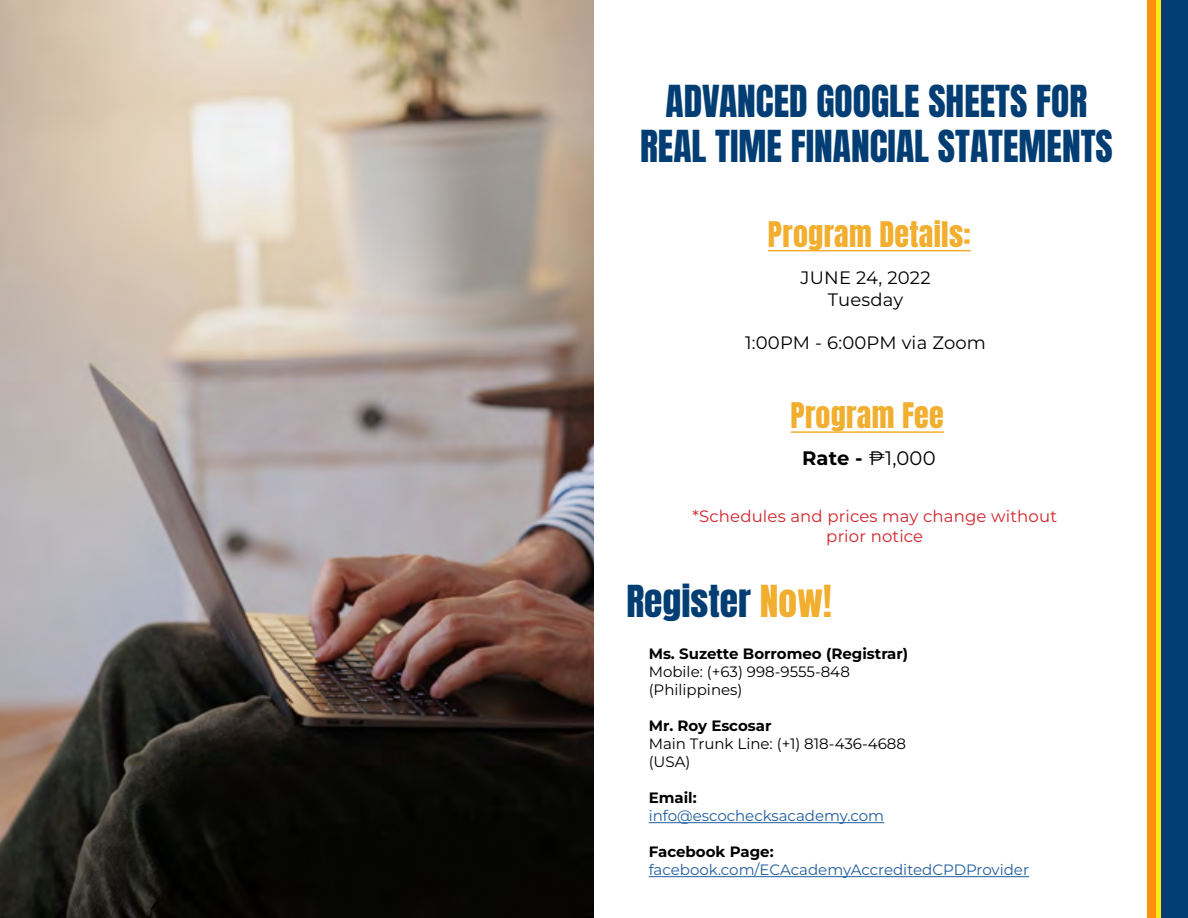
<style>
.page{position:relative;width:1188px;height:918px;background:#fff}
.page>*{position:absolute;margin:0;border:0;box-sizing:border-box;transform-origin:0 0}
.t1{font:37.5px/45px "Anton";color:#023e73;text-align:center}
.t2{font:30px "Anton";letter-spacing:.01em;color:#f2ae2e}
.t3{font:19.5px "Montserrat";color:#000}
.t4{font:18px/21.6px "Montserrat";letter-spacing:.01em;color:#000;text-align:center}
.t5{font:16.5px/19.8px "Montserrat";letter-spacing:.01em;color:#d2232a;text-align:center}
.t6{font:15px/18px "Montserrat";color:#000}
.t7{font:15px "Montserrat";color:#215e9e}
.t8{font:700 15px "Montserrat";color:#000}
.s1{font-weight:700}
.s2{color:#f2ae2e}
</style>
<div class="page">
<img style="left:0;top:0;width:594px;height:918px">
<hr style="left:768px;top:250px;width:203px;height:1px;background:#f2ae2e">
<hr style="left:791px;top:431px;width:153px;height:2px;background:#f2ae2e">
<div style="left:1148px;top:0;width:26px;height:918px;background:#ff8f0c"></div>
<div style="left:1156px;top:0;width:27px;height:918px;background:#ffe814"></div>
<div style="left:1161px;top:0;width:27px;height:918px;background:#023e73"></div>
<hr style="left:649px;top:822px;width:235px;height:1px;background:#215e9e">
<hr style="left:649px;top:876px;width:380px;height:1px;background:#215e9e">
<h1 class="t1" style="left:640px;top:81px;width:474px">ADVANCED GOOGLE SHEETS FOR<br>REAL TIME FINANCIAL STATEMENTS</h1>
<h2 class="t2" style="left:768px;top:219px;width:204px">Program Details:</h2>
<p class="t4" style="left:801px;top:267px;width:131px">JUNE 24, 2022<br>Tuesday</p>
<p class="t4" style="left:745px;top:331px;width:242px">1:00PM - 6:00PM via Zoom</p>
<h2 class="t2" style="left:791px;top:400px;width:155px">Program Fee</h2>
<h3 class="t3" style="left:802px;top:445px;width:135px"><span class="s1">Rate -</span> ₱1,000</h3>
<p class="t5" style="left:693px;top:506px;width:366px">*Schedules and prices may change without prior notice</p>
<h1 class="t1" style="left:626px;top:582px;width:207px">Register <span class="s2">Now!</span></h1>
<p class="t8" style="left:649px;top:644px;width:261px">Ms. Suzette Borromeo (Registrar)</p>
<p class="t6" style="left:649px;top:662px;width:203px">Mobile: (+63) 998-9555-848 (Philippines)</p>
<p class="t8" style="left:649px;top:716px;width:124px">Mr. Roy Escosar</p>
<p class="t6" style="left:649px;top:734px;width:259px">Main Trunk Line: (+1) 818-436-4688 (USA)</p>
<p class="t8" style="left:649px;top:788px;width:50px">Email:</p>
<p class="t7" style="left:649px;top:806px;width:237px">info@escochecksacademy.com</p>
<p class="t8" style="left:649px;top:842px;width:127px">Facebook Page:</p>
<p class="t7" style="left:649px;top:860px;width:382px">facebook.com/ECAcademyAccreditedCPDProvider</p>
</div>
